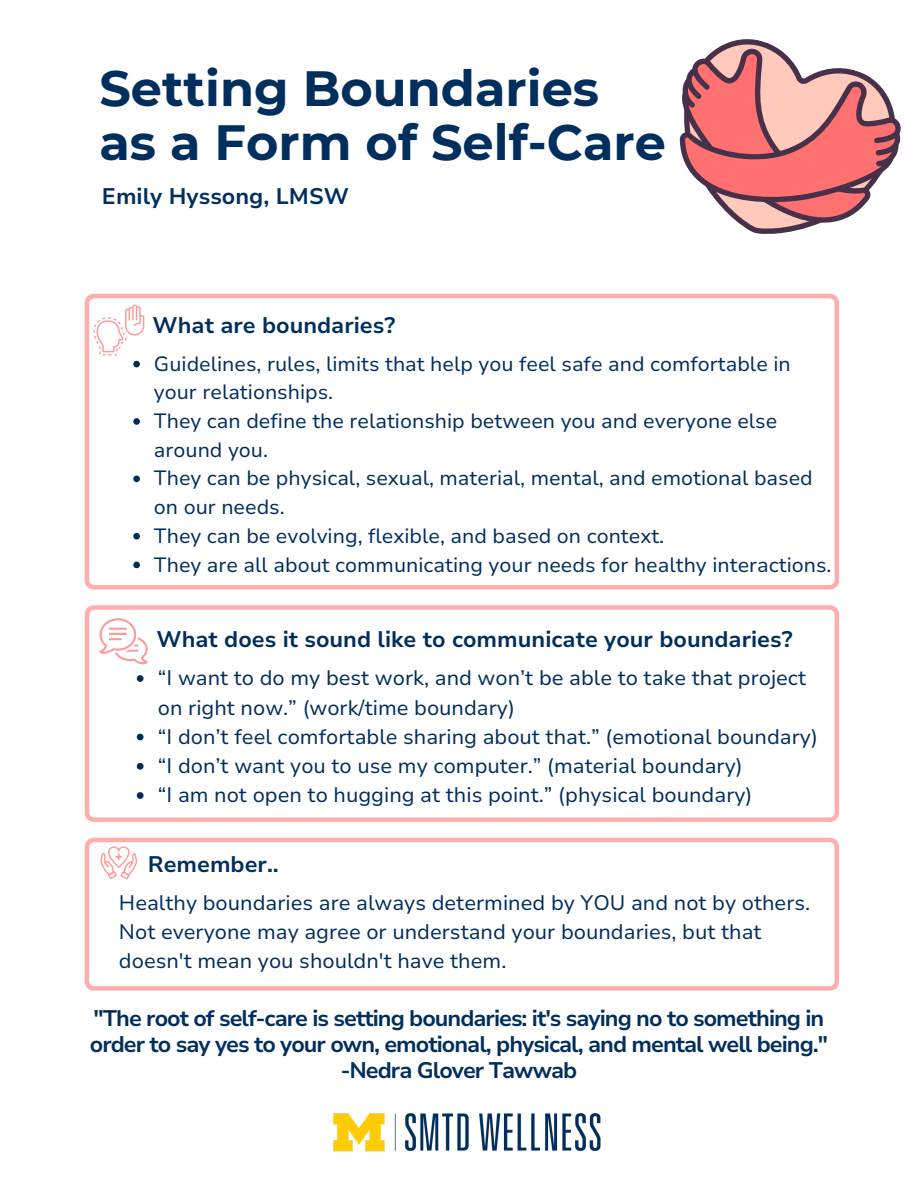
<style>
.page{position:relative;width:918px;height:1188px;background:#fff}
.page>*{position:absolute;margin:0;border:0;box-sizing:border-box;transform-origin:0 0}
.t1{font:700 49.35px/54px "Montserrat";color:#002e5d}
.t2{font:700 22.5px/25.8px "Nunito Sans 10 pt";letter-spacing:-.045em;color:#002e5d;text-align:center}
.t3{font:700 22.5px "Nunito Sans 10 pt";color:#002e5d}
.t4{font:21px/29.2px "Nunito Sans 10 pt";color:#002d5e}
.t5{font:20.55px/28.7px "Nunito Sans 10 pt";color:#002d5e}
</style>
<div class="page">
<svg style="left:85px;top:605px;width:754px;height:217px"></svg>
<svg style="left:85px;top:838px;width:754px;height:153px"></svg>
<img style="left:333px;top:1113px;width:268px;height:39px">
<svg style="left:85px;top:294px;width:754px;height:295px"></svg>
<svg style="left:100px;top:846px;width:37px;height:34px"></svg>
<svg style="left:94px;top:305px;width:50px;height:50px"></svg>
<svg style="left:99px;top:618px;width:49px;height:46px"></svg>
<svg style="left:137px;top:675px;width:7px;height:7px"></svg>
<svg style="left:137px;top:734px;width:7px;height:6px"></svg>
<svg style="left:137px;top:763px;width:7px;height:7px"></svg>
<svg style="left:137px;top:792px;width:7px;height:7px"></svg>
<svg style="left:133px;top:361px;width:7px;height:6px"></svg>
<svg style="left:133px;top:418px;width:7px;height:7px"></svg>
<svg style="left:133px;top:476px;width:7px;height:6px"></svg>
<svg style="left:133px;top:533px;width:7px;height:7px"></svg>
<svg style="left:133px;top:562px;width:7px;height:6px"></svg>
<svg style="left:679px;top:39px;width:222px;height:195px"></svg>
<p class="t1" style="left:99px;top:61px;width:568px">Setting Boundaries as a Form of Self-Care</p>
<p class="t3" style="left:102px;top:181px;width:248px">Emily Hyssong, LMSW</p>
<p class="t3" style="left:153px;top:310px;width:244px">What are boundaries?</p>
<p class="t5" style="left:154px;top:350px;width:638px">Guidelines, rules, limits that help you feel safe and comfortable in your relationships.</p>
<p class="t5" style="left:154px;top:407px;width:625px">They can define the relationship between you and everyone else around you.</p>
<h2 class="t5" style="left:154px;top:464px;width:660px">They can be physical, sexual, material, mental, and emotional based on our needs.</h2>
<p class="t5" style="left:154px;top:522px;width:512px">They can be evolving, flexible, and based on context.</p>
<p class="t5" style="left:154px;top:550px;width:679px">They are all about communicating your needs for healthy interactions.</p>
<h1 class="t3" style="left:157px;top:624px;width:638px">What does it sound like to communicate your boundaries?</h1>
<h2 class="t4" style="left:158px;top:664px;width:650px">“I want to do my best work, and won’t be able to take that project on right now.” (work/time boundary)</h2>
<p class="t4" style="left:158px;top:722px;width:662px">“I don’t feel comfortable sharing about that.” (emotional boundary)</p>
<h2 class="t4" style="left:158px;top:752px;width:586px">“I don’t want you to use my computer.” (material boundary)</h2>
<p class="t4" style="left:158px;top:781px;width:596px">“I am not open to hugging at this point.” (physical boundary)</p>
<p class="t3" style="left:148px;top:849px;width:133px">Remember..</p>
<p class="t4" style="left:119px;top:888px;width:693px">Healthy boundaries are always determined by YOU and not by others.<br>Not everyone may agree or understand your boundaries, but that doesn't mean you shouldn't have them.</p>
<p class="t2" style="left:90px;top:1006px;width:740px">"The root of self-care is setting boundaries: it's saying no to something in order to say yes to your own, emotional, physical, and mental well being." -Nedra Glover Tawwab</p>
</div>
